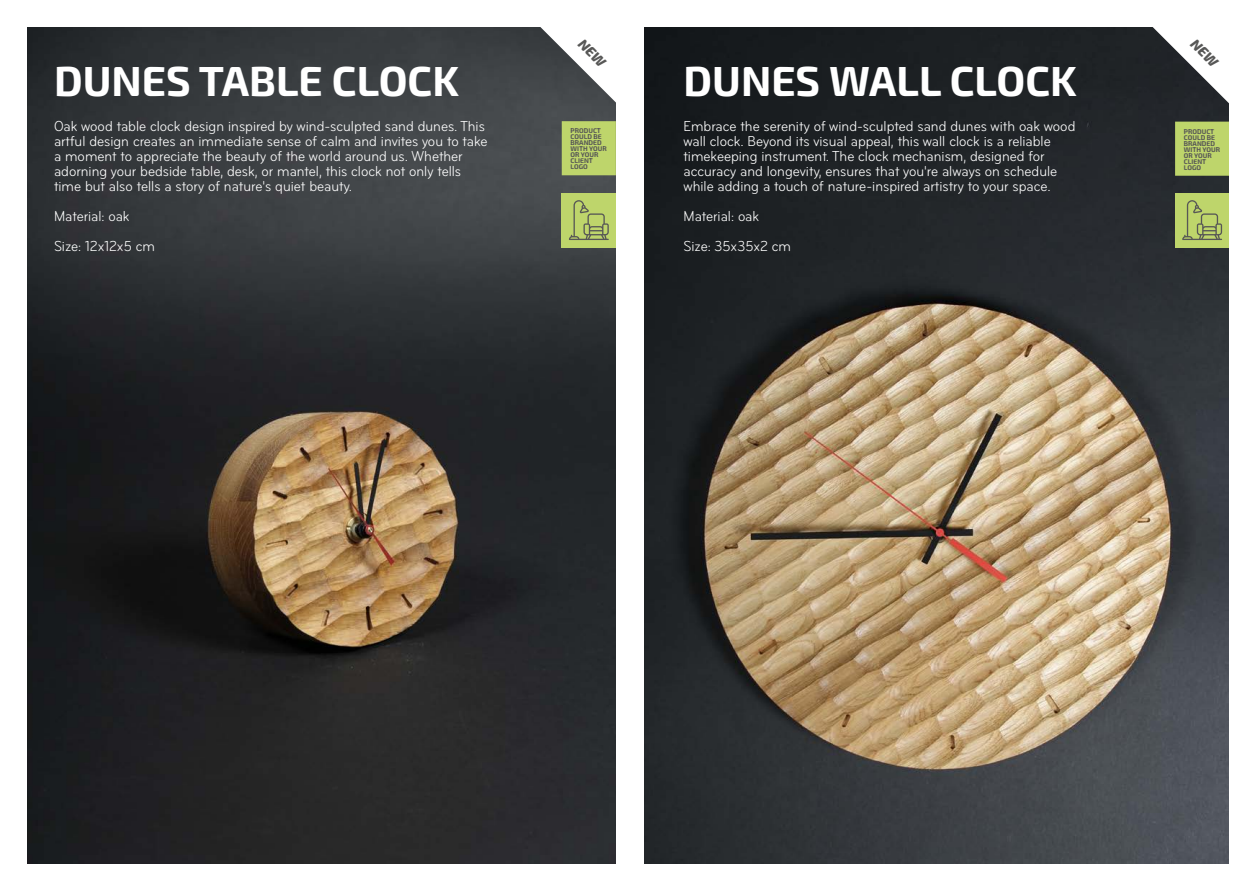
<style>
.page{position:relative;width:1259px;height:893px;background:#fff}
.page>*{position:absolute;margin:0;border:0;box-sizing:border-box;transform-origin:0 0}
.t1{font:700 42px "Exo 2";color:#fff}
.t2{font:condensed 15px/15px "Bryant";color:#fff}
.t3{font:700 6.75px/6px "Exo 2";color:#575756}
</style>
<div class="page">
<img style="left:644px;top:27px;width:585px;height:837px">
<img style="left:27px;top:27px;width:589px;height:837px">
<div style="left:562px;top:193px;width:54px;height:54px;background:#bed56b"></div>
<svg style="left:569px;top:200px;width:40px;height:40px"></svg>
<div style="left:1175px;top:193px;width:54px;height:54px;background:#bed56b"></div>
<svg style="left:1182px;top:200px;width:40px;height:40px"></svg>
<div style="left:1175px;top:122px;width:54px;height:54px;background:#bed56b"></div>
<div style="left:562px;top:121px;width:54px;height:54px;background:#bed56b"></div>
<svg style="left:540px;top:27px;width:76px;height:77px"></svg>
<svg style="left:1152px;top:27px;width:77px;height:77px"></svg>
<h1 class="t1" style="left:54px;top:52px;width:406px">DUNES TABLE CLOCK</h1>
<p class="t2" style="left:54px;top:119px;width:435px">Oak wood table clock design inspired by wind-sculpted sand dunes. This artful design creates an immediate sense of calm and invites you to take a moment to appreciate the beauty of the world around us. Whether adorning your bedside table, desk, or mantel, this clock not only tells time but also tells a story of nature's quiet beauty.</p>
<p class="t2" style="left:54px;top:201px;width:102px;line-height:30px">Material: oak<br>Size: 12x12x5 cm</p>
<p class="t3" style="left:570px;top:128px;width:38px">PRODUCT<br>COULD BE<br>BRANDED<br>WITH YOUR<br>OR YOUR<br>CLIENT<br>LOGO</p>
<h1 class="t1" style="left:683px;top:52px;width:395px">DUNES WALL CLOCK</h1>
<p class="t2" style="left:683px;top:119px;width:393px">Embrace the serenity of wind-sculpted sand dunes with oak wood wall clock. Beyond its visual appeal, this wall clock is a reliable timekeeping instrument. The clock mechanism, designed for accuracy and longevity, ensures that you're always on schedule while adding a touch of nature-inspired artistry to your space.</p>
<p class="t2" style="left:683px;top:201px;width:109px;line-height:30px">Material: oak<br>Size: 35x35x2 cm</p>
<p class="t3" style="left:1184px;top:128px;width:38px">PRODUCT<br>COULD BE<br>BRANDED<br>WITH YOUR<br>OR YOUR<br>CLIENT<br>LOGO</p>
</div>
